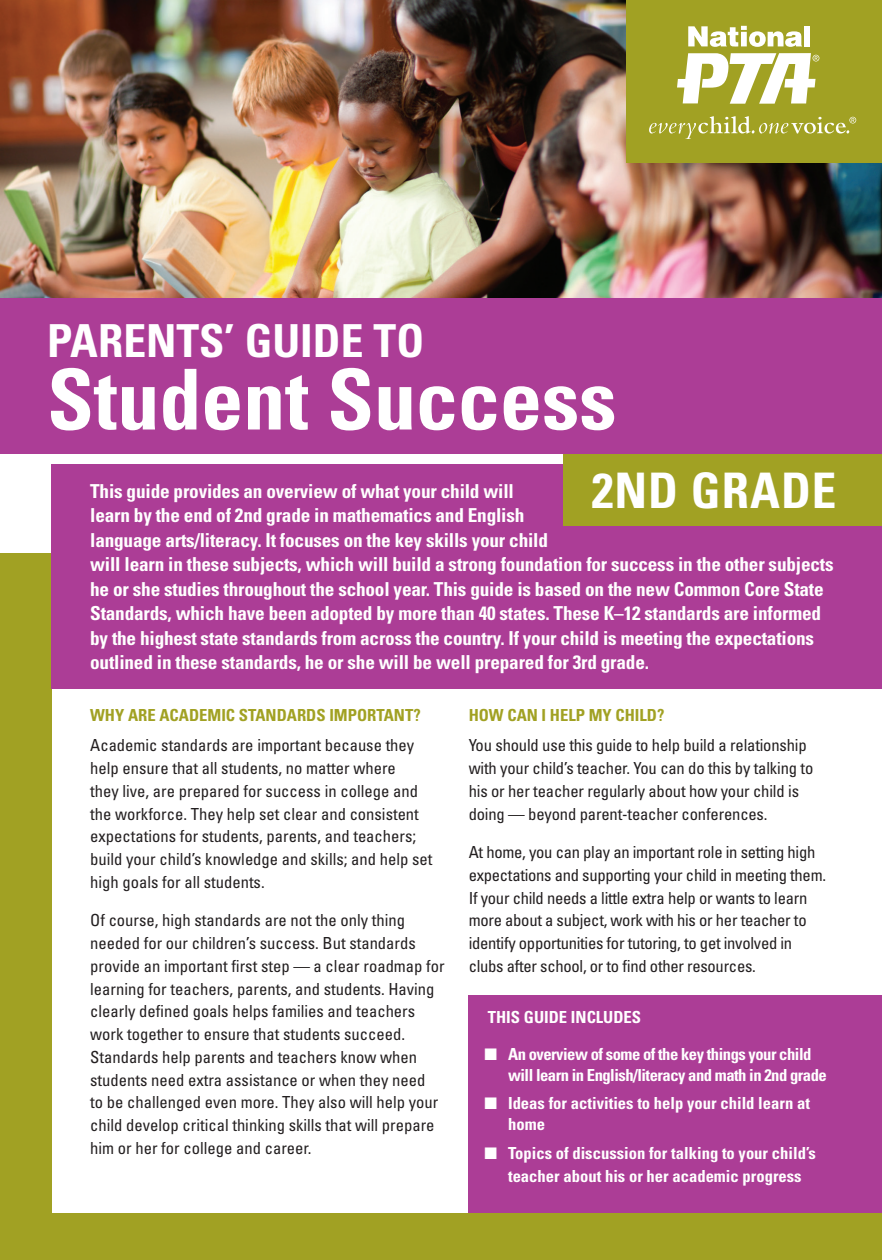
<style>
.page{position:relative;width:882px;height:1260px;background:#fff}
.page>*{position:absolute;margin:0;border:0;box-sizing:border-box;transform-origin:0 0}
.t1{font:700 condensed 84px "Univers LT Std";color:#fff}
.t2{font:700 condensed 49px "Univers LT Std";letter-spacing:.02em;color:#fff}
.t3{font:700 condensed 45.5px "Univers LT Std";color:#fff}
.t4{font:700 condensed 19.25px/24.5px "Univers LT Std";letter-spacing:-.01em;color:#fff}
.t5{font:condensed 16.62px/22.8px "Univers LT Std";color:#231f20}
.t6{font:700 condensed 16.62px/21px "Univers LT Std";color:#fff}
.t7{font:700 condensed 16.62px/21px "Univers LT Std";letter-spacing:-.03em;color:#fff}
.t8{font:700 condensed 16.62px "Univers LT Std";color:#a1a123}
</style>
<div class="page">
<div style="left:0;top:554px;width:882px;height:706px;background:#a1a123"></div>
<div style="left:52px;top:464px;width:830px;height:225px;background:#ac3d96"></div>
<div style="left:52px;top:689px;width:830px;height:524px;background:#fff"></div>
<img style="left:0;top:0;width:882px;height:298px">
<div style="left:0;top:298px;width:882px;height:156px;background:#ac3d96"></div>
<div style="left:626px;top:0;width:256px;height:163px;background:#a1a123"></div>
<svg style="left:688px;top:26px;width:114px;height:21px"></svg>
<div style="left:804px;top:26px;width:6px;height:20px;background:#fff"></div>
<svg style="left:649px;top:53px;width:207px;height:86px"></svg>
<div style="left:563px;top:454px;width:319px;height:72px;background:#a1a123"></div>
<div style="left:469px;top:995px;width:413px;height:218px;background:#ac3d96"></div>
<p class="t3" style="left:47px;top:313px;width:378px">PARENTS’ GUIDE TO</p>
<p class="t1" style="left:47px;top:348px;width:571px">Student Success</p>
<p class="t2" style="left:592px;top:460px;width:246px">2ND GRADE</p>
<p class="t4" style="left:90px;top:479px;width:745px">This guide provides an overview of what your child will<br>learn by the end of 2nd grade in mathematics and English<br>language arts/literacy. It focuses on the key skills your child<br>will learn in these subjects, which will build a strong foundation for success in the other subjects he or she studies throughout the school year. This guide is based on the new Common Core State Standards, which have been adopted by more than 40 states. These K–12 standards are informed by the highest state standards from across the country. If your child is meeting the expectations outlined in these standards, he or she will be well prepared for 3rd grade.</p>
<p class="t8" style="left:90px;top:705px;width:332px">WHY ARE ACADEMIC STANDARDS IMPORTANT?</p>
<p class="t5" style="left:90px;top:734px;width:344px">Academic standards are important because they help ensure that all students, no matter where<br>they live, are prepared for success in college and the workforce. They help set clear and consistent expectations for students, parents, and teachers; build your child’s knowledge and skills; and help set high goals for all students.</p>
<p class="t5" style="left:90px;top:909px;width:356px">Of course, high standards are not the only thing needed for our children’s success. But standards provide an important first step — a clear roadmap for learning for teachers, parents, and students. Having clearly defined goals helps families and teachers work together to ensure that students succeed.<br>Standards help parents and teachers know when students need extra assistance or when they need<br>to be challenged even more. They also will help your child develop critical thinking skills that will prepare him or her for college and career.</p>
<p class="t8" style="left:469px;top:705px;width:197px">HOW CAN I HELP MY CHILD?</p>
<p class="t5" style="left:469px;top:734px;width:346px">You should use this guide to help build a relationship with your child’s teacher. You can do this by talking to his or her teacher regularly about how your child is doing — beyond parent-teacher conferences.</p>
<p class="t5" style="left:469px;top:841px;width:359px">At home, you can play an important role in setting high expectations and supporting your child in meeting them.<br>If your child needs a little extra help or wants to learn more about a subject, work with his or her teacher to identify opportunities for tutoring, to get involved in clubs after school, or to find other resources.</p>
<p class="t6" style="left:488px;top:1006px;width:155px">THIS GUIDE INCLUDES</p>
<p class="t7" style="left:508px;top:1043px;width:320px;text-indent:-24px">■ An overview of some of the key things your child will learn in English/literacy and math in 2nd grade</p>
<p class="t6" style="left:508px;top:1093px;width:303px;text-indent:-24px">■ Ideas for activities to help your child learn at home</p>
<p class="t6" style="left:484px;top:1142px;width:333px;line-height:22.8px;text-align:center">■ Topics of discussion for talking to your child’s teacher about his or her academic progress</p>
</div>
